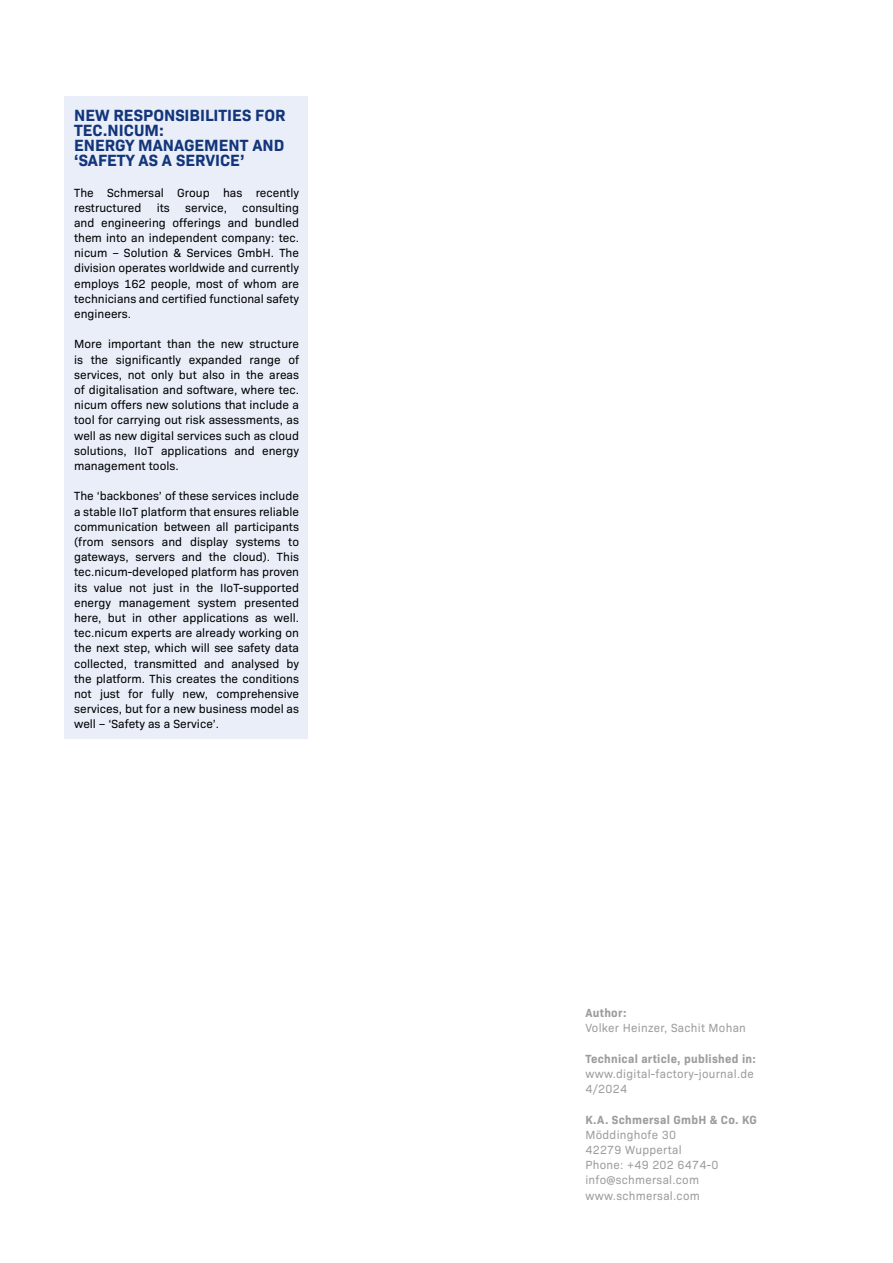
<style>
.page{position:relative;width:893px;height:1263px;background:#fff}
.page>*{position:absolute;margin:0;border:0;box-sizing:border-box;transform-origin:0 0}
.t1{font:700 16.5px/15.1px "Bio Sans";color:#13357a}
.t2{font:12px/15.1px "Bio Sans";color:#000;text-align:justify}
.t3{font:12px/15.1px "Bio Sans";letter-spacing:.025em;color:#9d9d9c}
.t4{font:700 12px "Bio Sans";letter-spacing:.025em;color:#9d9d9c}
</style>
<div class="page">
<div style="left:64px;top:97px;width:244px;height:642px;background:#e9eef9"></div>
<h1 class="t1" style="left:74px;top:106px;width:213px">NEW RESPONSIBILITIES FOR<br>TEC.NICUM:<br>ENERGY MANAGEMENT AND ‘SAFETY AS A SERVICE’</h1>
<p class="t2" style="left:74px;top:184px;width:226px">The Schmersal Group has recently restructured</p>
<p class="t2" style="left:74px;top:199px;width:226px;text-indent:168px">consulting and engineering offerings and bundled them into an independent company: tec. nicum – Solution &amp; Services GmbH. The division operates worldwide and currently employs 162 people, most of whom are technicians and certified functional safety engineers.</p>
<p class="t2" style="left:74px;top:336px;width:226px">More important than the new structure is the significantly expanded range of services, not only but also in the areas of digitalisation and software, where tec. nicum offers new solutions that include a tool for carrying out risk assessments, as well as new digital services such as cloud solutions, IIoT applications and energy management tools.</p>
<p class="t2" style="left:74px;top:488px;width:226px">The ‘backbones’ of these services include a stable IIoT platform that ensures reliable communication between all participants (from sensors and display systems to gateways, servers and the cloud). This tec.nicum-developed platform has proven its value not just in the IIoT-supported energy management system presented here, but in other applications as well. tec.nicum experts are already working on the next step, which will see safety data collected, transmitted and analysed by the platform. This creates the conditions not just for fully new, comprehensive services, but for a new business model as well – ‘Safety as a Service’.</p>
<p class="t2" style="left:157px;top:199px;width:15px">its</p>
<p class="t2" style="left:185px;top:199px;width:43px">service,</p>
<p class="t4" style="left:585px;top:1004px;width:43px">Author:</p>
<p class="t3" style="left:585px;top:1020px;width:162px">Volker Heinzer, Sachit Mohan</p>
<p class="t4" style="left:585px;top:1049px;width:172px">Technical article, published in:</p>
<p class="t3" style="left:585px;top:1065px;width:170px">www.digital-factory-journal.de<br>4/2024</p>
<p class="t4" style="left:585px;top:1110px;width:173px">K.A. Schmersal GmbH &amp; Co. KG</p>
<p class="t3" style="left:585px;top:1126px;width:134px">Möddinghofe 30<br>42279 Wuppertal<br>Phone: +49 202 6474-0 info@schmersal.com www.schmersal.com</p>
</div>
